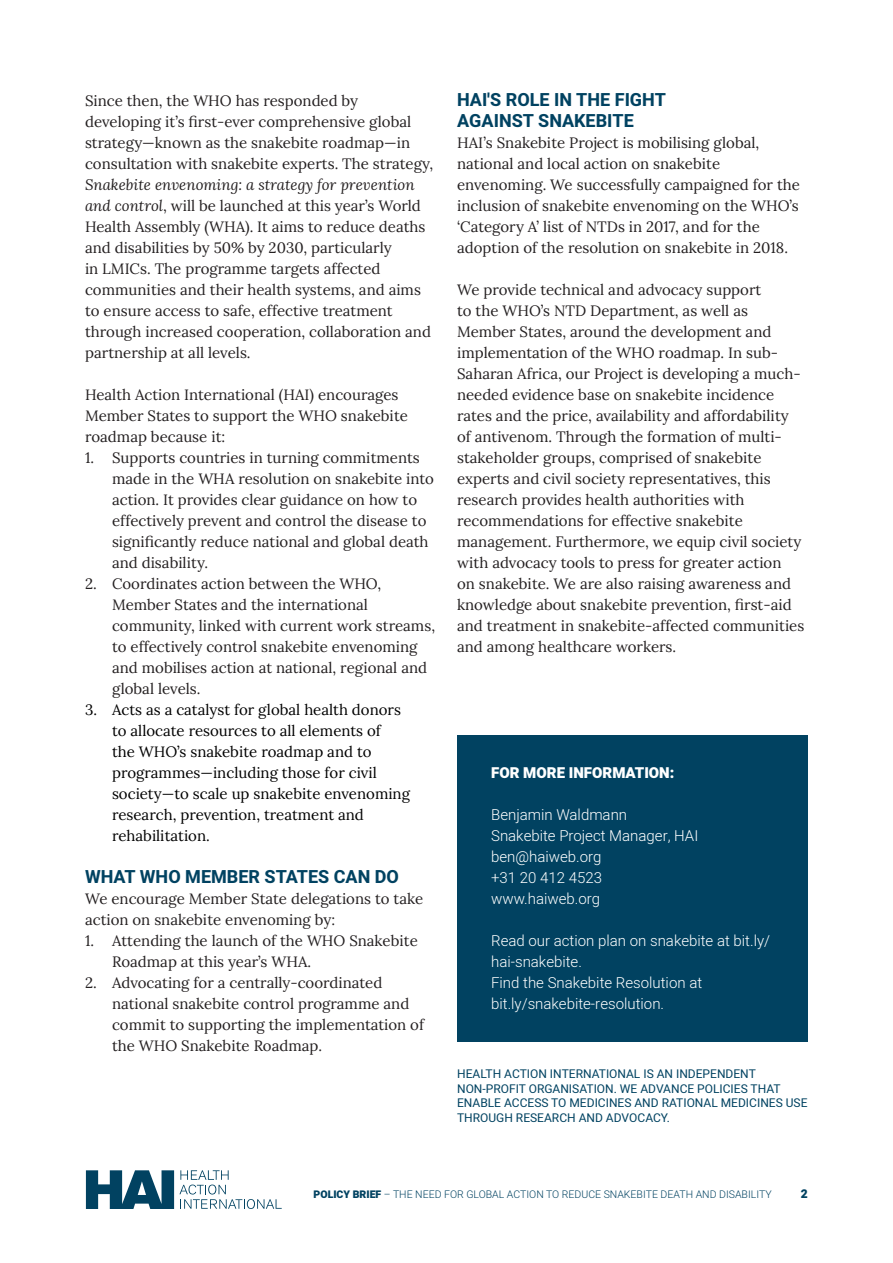
<style>
.page{position:relative;width:893px;height:1263px;background:#fff}
.page>*{position:absolute;margin:0;border:0;box-sizing:border-box;transform-origin:0 0}
.t1{font:700 18px/21px "Heebo";color:#014261}
.t2{font:15px/21px "Lora";color:#231f20}
.t3{font:15px/21px "Lora";color:#000001}
.t4{font:300 15px/21px "Heebo";color:#fff}
.t5{font:900 15px "Heebo";color:#fff}
.t6{font:12px/14.4px "Heebo";color:#014261}
.t7{font:900 12px "Heebo";color:#014261}
.t8{font:300 10.5px "Heebo";color:#014261}
.s1{font-style:italic}
.s2{font-weight:900}
</style>
<div class="page">
<svg style="left:86px;top:1170px;width:196px;height:39px"></svg>
<div style="left:457px;top:736px;width:351px;height:74px;background:#014261"></div>
<div style="left:457px;top:799px;width:351px;height:74px;background:#014261"></div>
<div style="left:457px;top:862px;width:351px;height:74px;background:#014261"></div>
<div style="left:457px;top:904px;width:351px;height:95px;background:#014261"></div>
<div style="left:457px;top:946px;width:351px;height:95px;background:#014261"></div>
<p class="t2" style="left:85px;top:92px;width:350px">Since then, the WHO has responded by developing it’s first-ever comprehensive global strategy—known as the snakebite roadmap—in consultation with snakebite experts. The strategy,</p>
<p class="t2" style="left:85px;top:176px;width:347px"><span class="s1">Snakebite envenoming: a strategy for prevention and control</span>, will be launched at this year’s World Health Assembly (WHA). It aims to reduce deaths and disabilities by 50% by 2030, particularly<br>in LMICs. The programme targets affected communities and their health systems, and aims to ensure access to safe, effective treatment through increased cooperation, collaboration and partnership at all levels.</p>
<p class="t2" style="left:85px;top:386px;width:324px">Health Action International (HAI) encourages<br>Member States to support the WHO snakebite roadmap because it:</p>
<p class="t2" style="left:112px;top:449px;width:323px;text-indent:-27px">1. Supports countries in turning commitments made in the WHA resolution on snakebite into action. It provides clear guidance on how to effectively prevent and control the disease to significantly reduce national and global death and disability.</p>
<p class="t2" style="left:112px;top:575px;width:325px;text-indent:-27px">2. Coordinates action between the WHO, Member States and the international community, linked with current work streams, to effectively control snakebite envenoming and mobilises action at national, regional and global levels.</p>
<p class="t3" style="left:112px;top:701px;width:299px;text-indent:-27px">3. Acts as a catalyst for global health donors to allocate resources to all elements of<br>the WHO’s snakebite roadmap and to programmes—including those for civil society—to scale up snakebite envenoming research, prevention, treatment and rehabilitation.</p>
<p class="t1" style="left:85px;top:866px;width:315px">WHAT WHO MEMBER STATES CAN DO</p>
<p class="t2" style="left:85px;top:890px;width:340px">We encourage Member State delegations to take action on snakebite envenoming by:</p>
<p class="t2" style="left:112px;top:932px;width:307px;text-indent:-27px">1. Attending the launch of the WHO Snakebite<br>Roadmap at this year’s WHA.</p>
<p class="t2" style="left:112px;top:974px;width:313px;text-indent:-27px">2. Advocating for a centrally-coordinated national snakebite control programme and commit to supporting the implementation of the WHO Snakebite Roadmap.</p>
<p class="t1" style="left:457px;top:89px;width:210px">HAI'S ROLE IN THE FIGHT<br>AGAINST SNAKEBITE</p>
<p class="t2" style="left:457px;top:134px;width:344px">HAI’s Snakebite Project is mobilising global, national and local action on snakebite envenoming. We successfully campaigned for the inclusion of snakebite envenoming on the WHO’s ‘Category A’ list of NTDs in 2017, and for the adoption of the resolution on snakebite in 2018.</p>
<p class="t2" style="left:457px;top:281px;width:349px">We provide technical and advocacy support<br>to the WHO’s NTD Department, as well as Member States, around the development and implementation of the WHO roadmap. In sub-Saharan Africa, our Project is developing a much&shy;needed evidence base on snakebite incidence rates and the price, availability and affordability of antivenom. Through the formation of multi&shy;stakeholder groups, comprised of snakebite experts and civil society representatives, this research provides health authorities with recommendations for effective snakebite management. Furthermore, we equip civil society with advocacy tools to press for greater action<br>on snakebite. We are also raising awareness and knowledge about snakebite prevention, first-aid and treatment in snakebite-affected communities and among healthcare workers.</p>
<p class="t5" style="left:491px;top:762px;width:185px">FOR MORE INFORMATION:</p>
<p class="t4" style="left:491px;top:804px;width:209px">Benjamin Waldmann<br>Snakebite Project Manager, HAI ben@haiweb.org<br>+31 20 412 4523 www.haiweb.org</p>
<p class="t4" style="left:491px;top:930px;width:280px">Read our action plan on snakebite at bit.ly/ hai-snakebite.<br>Find the Snakebite Resolution at bit.ly/snakebite-resolution.</p>
<p class="t6" style="left:457px;top:1066px;width:352px">HEALTH ACTION INTERNATIONAL IS AN INDEPENDENT NON-PROFIT ORGANISATION. WE ADVANCE POLICIES THAT ENABLE ACCESS TO MEDICINES AND RATIONAL MEDICINES USE THROUGH RESEARCH AND ADVOCACY.</p>
<p class="t8" style="left:314px;top:1187px;width:460px"><span class="s2">POLICY BRIEF</span> – THE NEED FOR GLOBAL ACTION TO REDUCE SNAKEBITE DEATH AND DISABILITY</p>
<p class="t7" style="left:801px;top:1185px;width:8px">2</p>
</div>
